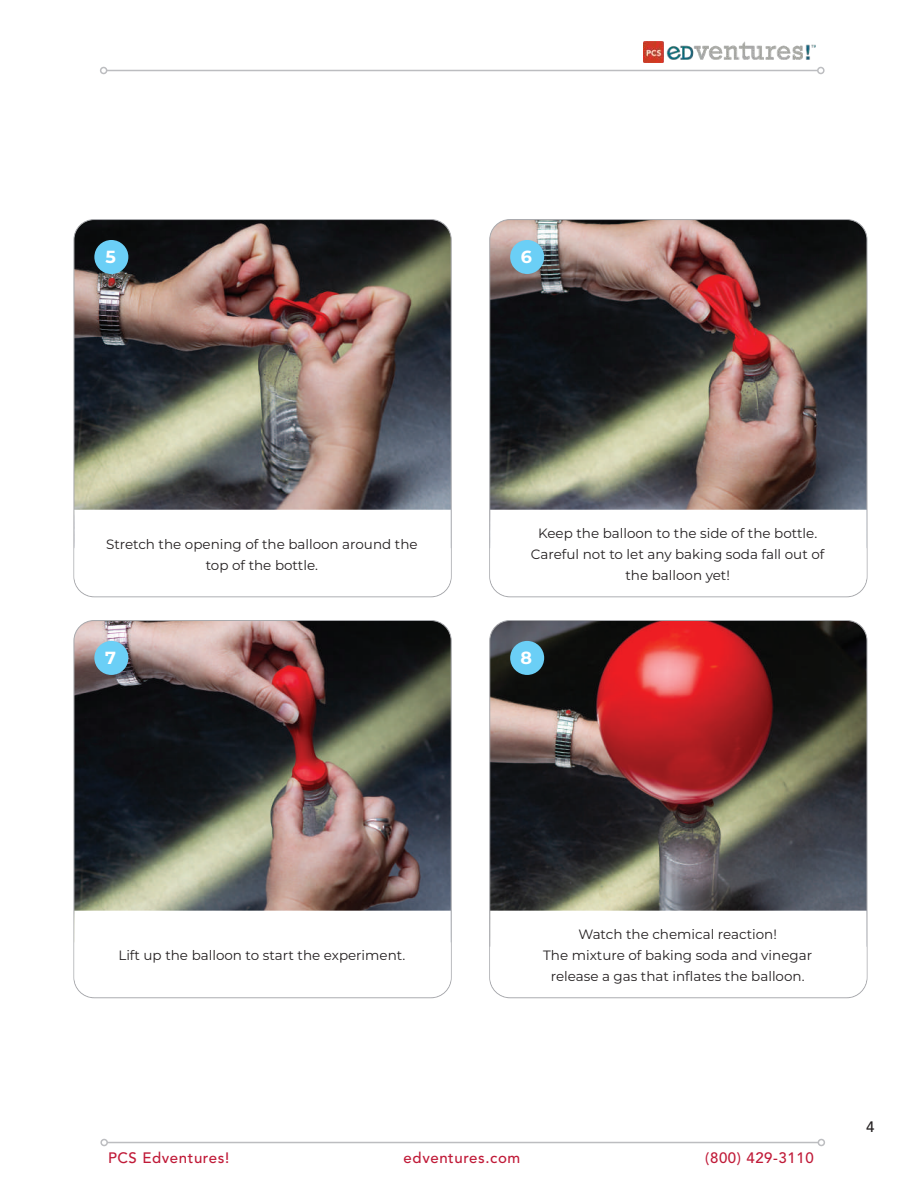
<style>
.page{position:relative;width:918px;height:1188px;background:#fff}
.page>*{position:absolute;margin:0;border:0;box-sizing:border-box;transform-origin:0 0}
.t1{font:700 17.55px "Montserrat";color:#fff}
.t2{font:500 15px "Avenir LT Std";letter-spacing:.04em;color:#c01a38}
.t3{font:500 15px "Avenir LT Std";color:#231f20}
.t4{font:13.5px/21px "Montserrat";color:#231f20;text-align:center}
</style>
<div class="page">
<hr style="left:107px;top:70px;width:711px;height:1px;background:#bcbdc0">
<div style="left:100px;top:67px;width:7px;height:7px;border:2px solid #bcbdc0;border-radius:50%"></div>
<div style="left:817px;top:67px;width:8px;height:7px;border:2px solid #bcbdc0;border-radius:50%"></div>
<hr style="left:107px;top:1142px;width:711px;height:1px;background:#bcbdc0">
<div style="left:100px;top:1139px;width:8px;height:7px;border:2px solid #bcbdc0;border-radius:50%"></div>
<div style="left:818px;top:1139px;width:7px;height:7px;border:2px solid #bcbdc0;border-radius:50%"></div>
<img style="left:644px;top:42px;width:172px;height:20px">
<img style="left:74px;top:220px;width:376px;height:290px">
<div style="left:94px;top:240px;width:34px;height:34px;background:#6bcff6;border-radius:50%"></div>
<svg style="left:74px;top:510px;width:377px;height:86px"></svg>
<img style="left:74px;top:621px;width:376px;height:290px">
<div style="left:94px;top:641px;width:34px;height:34px;background:#6bcff6;border-radius:50%"></div>
<svg style="left:74px;top:911px;width:377px;height:86px"></svg>
<img style="left:491px;top:621px;width:376px;height:290px">
<div style="left:510px;top:641px;width:34px;height:34px;background:#6bcff6;border-radius:50%"></div>
<svg style="left:490px;top:911px;width:377px;height:86px"></svg>
<img style="left:491px;top:220px;width:376px;height:290px">
<div style="left:510px;top:240px;width:34px;height:34px;background:#6bcff6;border-radius:50%"></div>
<svg style="left:490px;top:510px;width:377px;height:86px"></svg>
<p class="t1" style="left:105px;top:244px;width:12px">5</p>
<p class="t1" style="left:521px;top:244px;width:13px">6</p>
<p class="t4" style="left:106px;top:533px;width:313px">Stretch the opening of the balloon around the top of the bottle.</p>
<p class="t1" style="left:105px;top:645px;width:12px">7</p>
<p class="t4" style="left:531px;top:523px;width:295px">Keep the balloon to the side of the bottle.<br>Careful not to let any baking soda fall out of the balloon yet!</p>
<p class="t1" style="left:521px;top:645px;width:13px">8</p>
<p class="t4" style="left:118px;top:945px;width:289px">Lift up the balloon to start the experiment.</p>
<p class="t4" style="left:543px;top:924px;width:270px">Watch the chemical reaction!<br>The mixture of baking soda and vinegar release a gas that inflates the balloon.</p>
<p class="t2" style="left:108px;top:1150px;width:123px">PCS Edventures!</p>
<p class="t2" style="left:404px;top:1150px;width:118px">edventures.com</p>
<p class="t2" style="left:705px;top:1150px;width:110px">(800) 429-3110</p>
<p class="t3" style="left:866px;top:1118px;width:10px">4</p>
</div>
